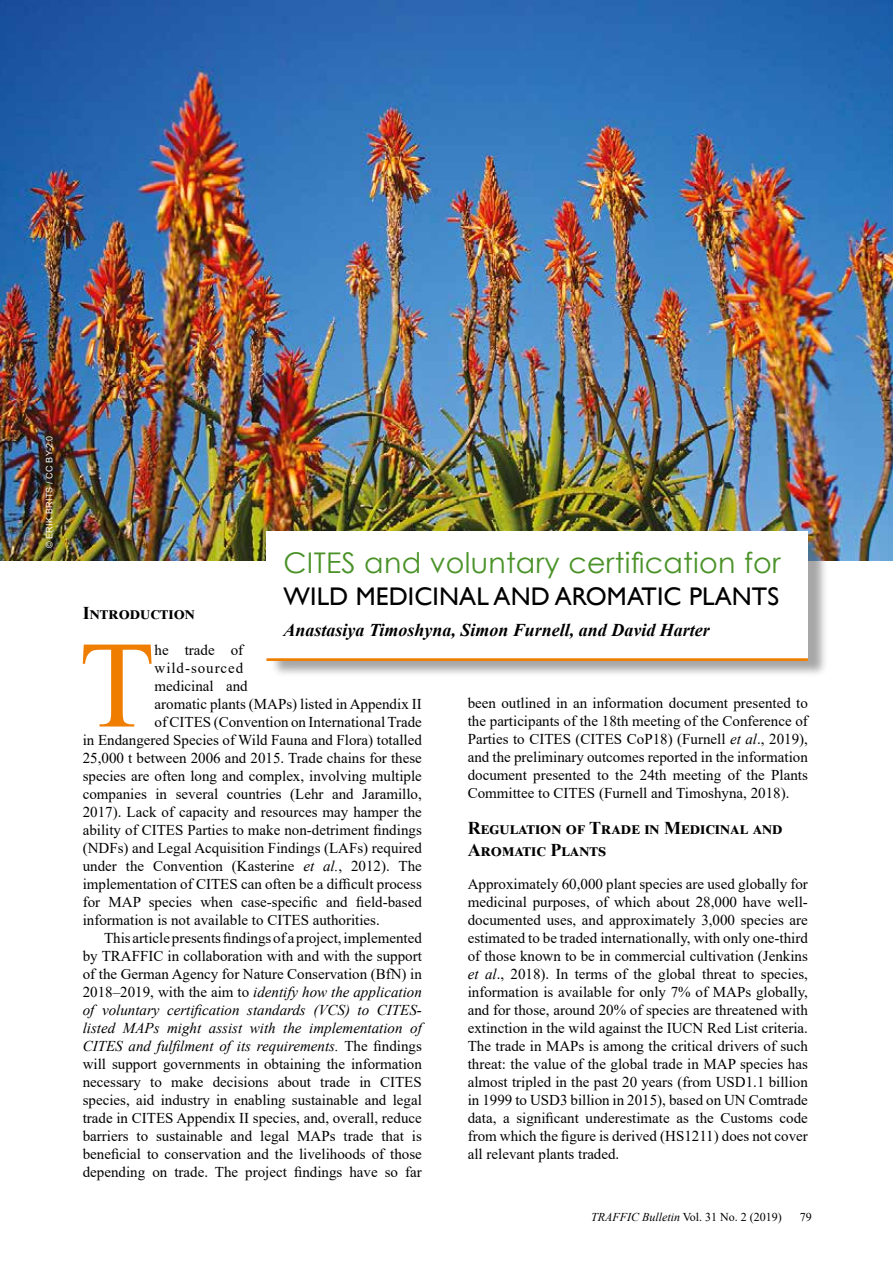
<style>
.page{position:relative;width:893px;height:1263px;background:#fff}
.page>*{position:absolute;margin:0;border:0;box-sizing:border-box;transform-origin:0 0}
.t1{font:123.75px "Times New Roman";color:#ef7d00}
.t2{font:28.5px "Century Gothic";letter-spacing:.01em;color:#4a9228}
.t3{font:25.5px "Gill Sans";letter-spacing:.005em;color:#000}
.t4{font:700 18px/21.6px "Times New Roman";letter-spacing:.01em;color:#000}
.t5{font:italic 700 18px "Times New Roman";color:#000}
.t6{font:15px/18px "Times New Roman";color:#000;text-align:justify}
.t7{font:italic 15px "Times New Roman";color:#000}
.t8{font:15px "Times New Roman";letter-spacing:.065em;color:#000}
.t9{font:12px "Times New Roman";color:#000}
.t10{font:9px "Arial";letter-spacing:.035em;color:#fff}
.s1{font-style:italic}
.s2{font-style:normal}
</style>
<div class="page">
<img style="left:0;top:0;width:893px;height:561px">
<div style="left:270px;top:532px;width:558px;height:145px;background:#000;opacity:.35"></div>
<div style="left:266px;top:531px;width:542px;height:130px;background:#fff"></div>
<hr style="left:266px;top:658px;width:542px;height:3px;background:#ef7d00">
<p class="t10" style="left:43px;top:548px;width:114px;rotate:-90deg">© ERIK BRITS / CC BY-2.0</p>
<h2 class="t2" style="left:283px;top:543px;width:499px">CITES and voluntary certification for</h2>
<h3 class="t3" style="left:283px;top:582px;width:497px">WILD MEDICINAL AND AROMATIC PLANTS</h3>
<p class="t5" style="left:283px;top:617px;width:428px">Anastasiya Timoshyna, Simon Furnell, and David Harter</p>
<p class="t4" style="left:83px;top:601px;width:114px">Introduction</p>
<h1 class="t1" style="left:79px;top:598px;width:77px">T</h1>
<p class="t6" style="left:155px;top:640px;width:90px">he trade of</p>
<p class="t8" style="left:155px;top:657px;width:90px">wild-sourced</p>
<p class="t6" style="left:155px;top:676px;width:95px">medicinal and</p>
<p class="t6" style="left:155px;top:694px;width:269px">aromatic plants (MAPs) listed in Appendix II</p>
<p class="t6" style="left:155px;top:712px;width:269px">of CITES (Convention on International Trade</p>
<p class="t6" style="left:83px;top:730px;width:341px">in Endangered Species of Wild Fauna and Flora) totalled</p>
<p class="t6" style="left:83px;top:748px;width:341px">25,000 t between 2006 and 2015. Trade chains for these</p>
<p class="t6" style="left:83px;top:766px;width:341px">species are often long and complex, involving multiple</p>
<p class="t6" style="left:83px;top:784px;width:341px">companies in several countries (Lehr and Jaramillo,</p>
<p class="t6" style="left:83px;top:802px;width:341px">2017). Lack of capacity and resources may hamper the</p>
<p class="t6" style="left:83px;top:820px;width:341px">ability of CITES Parties to make non-detriment findings</p>
<p class="t6" style="left:83px;top:838px;width:341px">(NDFs) and Legal Acquisition Findings (LAFs) required</p>
<p class="t6" style="left:83px;top:856px;width:341px">under the Convention (Kasterine <span class="s1">et al.</span>, 2012). The</p>
<p class="t6" style="left:83px;top:874px;width:341px">implementation of CITES can often be a difficult process</p>
<p class="t6" style="left:83px;top:892px;width:341px">for MAP species when case-specific and field-based</p>
<p class="t6" style="left:83px;top:910px;width:299px">information is not available to CITES authorities.</p>
<p class="t6" style="left:104px;top:928px;width:319px">This article presents findings of a project, implemented</p>
<p class="t6" style="left:83px;top:946px;width:341px">by TRAFFIC in collaboration with and with the support</p>
<p class="t6" style="left:83px;top:964px;width:341px">of the German Agency for Nature Conservation (BfN) in</p>
<p class="t7" style="left:83px;top:981px;width:341px"><span class="s2">2018–2019, with the aim to</span> identify how the application</p>
<p class="t7" style="left:83px;top:999px;width:341px">of voluntary certification standards (VCS) to CITES-</p>
<p class="t7" style="left:83px;top:1017px;width:341px">listed MAPs might assist with the implementation of</p>
<p class="t7" style="left:83px;top:1035px;width:341px">CITES and fulfilment of its requirements. <span class="s2">The findings</span></p>
<p class="t6" style="left:83px;top:1054px;width:341px">will support governments in obtaining the information</p>
<p class="t6" style="left:83px;top:1072px;width:341px">necessary to make decisions about trade in CITES</p>
<p class="t6" style="left:83px;top:1090px;width:341px">species, aid industry in enabling sustainable and legal</p>
<p class="t6" style="left:83px;top:1108px;width:341px">trade in CITES Appendix II species, and, overall, reduce</p>
<p class="t6" style="left:83px;top:1126px;width:341px">barriers to sustainable and legal MAPs trade that is</p>
<p class="t6" style="left:83px;top:1144px;width:341px">beneficial to conservation and the livelihoods of those</p>
<p class="t6" style="left:83px;top:1162px;width:341px">depending on trade. The project findings have so far</p>
<p class="t6" style="left:468px;top:693px;width:342px">been outlined in an information document presented to the participants of the 18th meeting of the Conference of Parties to CITES (CITES CoP18) (Furnell <span class="s1">et al</span>., 2019), and the preliminary outcomes reported in the information document presented to the 24th meeting of the Plants Committee to CITES (Furnell and Timoshyna, 2018).</p>
<p class="t4" style="left:468px;top:817px;width:316px">Regulation of Trade in Medicinal and<br>Aromatic Plants</p>
<p class="t6" style="left:468px;top:874px;width:342px">Approximately 60,000 plant species are used globally for medicinal purposes, of which about 28,000 have well&shy;documented uses, and approximately 3,000 species are estimated to be traded internationally, with only one-third of those known to be in commercial cultivation (Jenkins <span class="s1">et al</span>., 2018). In terms of the global threat to species, information is available for only 7% of MAPs globally, and for those, around 20% of species are threatened with extinction in the wild against the IUCN Red List criteria.<br>The trade in MAPs is among the critical drivers of such threat: the value of the global trade in MAP species has almost tripled in the past 20 years (from USD1.1 billion in 1999 to USD3 billion in 2015), based on UN Comtrade data, a significant underestimate as the Customs code from which the figure is derived (HS1211) does not cover all relevant plants traded.</p>
<p class="t9" style="left:591px;top:1208px;width:192px"><span class="s1">TRAFFIC Bulletin</span> Vol. 31 No. 2 (2019)</p>
<p class="t9" style="left:800px;top:1208px;width:13px">79</p>
</div>
